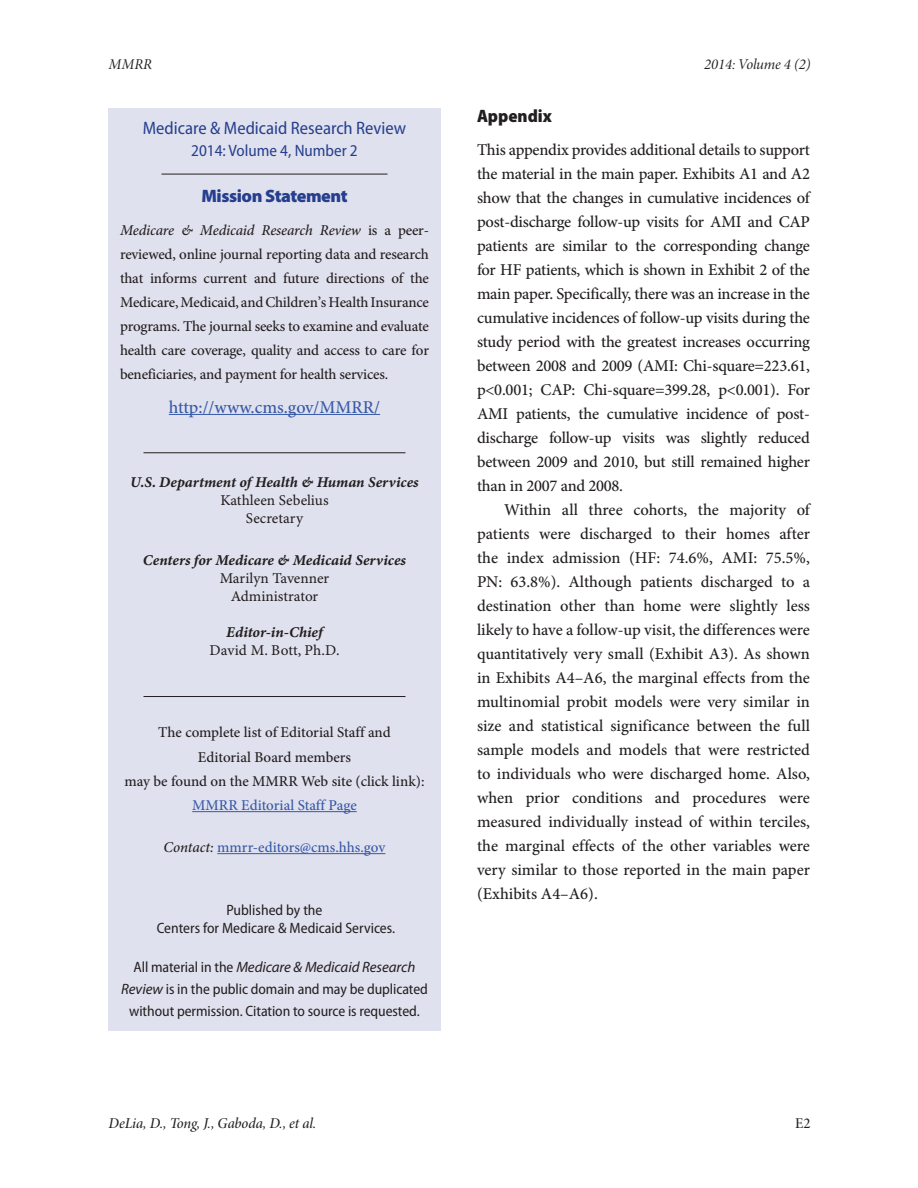
<style>
.page{position:relative;width:918px;height:1188px;background:#fff}
.page>*{position:absolute;margin:0;border:0;box-sizing:border-box;transform-origin:0 0}
.MMRR{font:semi-condensed 18px "Myriad Pro";color:#253f8e}
.t1{font:500 18px "Minion Pro";letter-spacing:-.005em;color:#3759a7}
.Mast_Banner_Section{font:900 18px "Myriad Pro";letter-spacing:-.025em;color:#253f8e}
.Head_2{font:900 semi-condensed 18px "Myriad Pro";color:#231f20}
.Body_Txt_Indent{font:500 16.5px/24px "Minion Pro";color:#231f20;text-align:justify}
.Body_Txt_Without{font:500 16.5px/24px "Minion Pro";letter-spacing:-.015em;color:#231f20;text-align:justify}
.MMRR_Cont{font:semi-condensed 16.5px "Myriad Pro";color:#253f8e}
.Mast_Banner_Text{font:500 15px/24px "Minion Pro";letter-spacing:-.01em;color:#231f20;text-align:justify}
.t2{font:semi-condensed 15px/18px "Myriad Pro";letter-spacing:-.005em;color:#231f20;text-align:center}
.t3{font:15px "Minion Pro Bold It Capt";color:#231f20}
.t4{font:15px/18px "Minion Pro Capt";color:#231f20;text-align:center}
.t5{font:500 15px "Minion Pro";color:#3759a7}
.t6{font:italic 15px "Myriad Pro";letter-spacing:-.005em;color:#231f20}
.L_Header_Volume{font:15px "Minion Pro Medium It Subh";letter-spacing:-.005em;color:#231f20}
.L_Header_Volume-2{font:15px "Minion Pro It Subh";letter-spacing:-.01em;color:#231f20}
.L_Header{font:15px "Minion Pro It Subh";color:#231f20}
.Folio{font:15px "Minion Pro Medium Subh";color:#231f20}
.s1{font-style:italic}
.s2{font-style:italic;color:#231f20}
.s3{font-style:normal;font-stretch:semi-condensed}
.s4{font-style:italic;font-stretch:normal}
</style>
<div class="page">
<div style="left:108px;top:108px;width:333px;height:922px;background:#e0e1ee"></div>
<hr style="left:169px;top:414px;width:211px;height:1px;background:#3759a7">
<hr style="left:192px;top:811px;width:165px;height:1px;background:#3759a7">
<hr style="left:217px;top:853px;width:168px;height:1px;background:#3759a7">
<hr style="left:161px;top:174px;width:227px;height:1px;background:#231f20">
<hr style="left:143px;top:452px;width:263px;height:1px;background:#231f20">
<hr style="left:143px;top:696px;width:263px;height:1px;background:#231f20">
<p class="L_Header" style="left:109px;top:55px;width:45px">MMRR</p>
<p class="L_Header_Volume-2" style="left:704px;top:55px;width:108px">2014: Volume 4 (2)</p>
<p class="MMRR" style="left:143px;top:118px;width:265px">Medicare &amp; Medicaid Research Review</p>
<p class="MMRR_Cont" style="left:191px;top:141px;width:168px">2014: Volume 4, Number 2</p>
<p class="Mast_Banner_Section" style="left:201px;top:186px;width:148px">Mission Statement</p>
<p class="Mast_Banner_Text" style="left:120px;top:218px;width:311px"><span class="s1">Medicare &amp; Medicaid Research Review</span> is a peer&shy;reviewed, online journal reporting data and research that informs current and future directions of the Medicare, Medicaid, and Children’s Health Insurance programs. The journal seeks to examine and evaluate health care coverage, quality and access to care for beneficiaries, and payment for health services.</p>
<p class="t1" style="left:169px;top:395px;width:213px">http://www.cms.gov/MMRR/</p>
<p class="t3" style="left:130px;top:473px;width:290px">U.S. Department of Health &amp; Human Services</p>
<p class="t4" style="left:220px;top:492px;width:110px">Kathleen Sebelius<br>Secretary</p>
<p class="t3" style="left:143px;top:551px;width:265px">Centers for Medicare &amp; Medicaid Services</p>
<p class="t4" style="left:220px;top:570px;width:111px">Marilyn Tavenner</p>
<p class="t4" style="left:231px;top:588px;width:89px">Administrator</p>
<p class="t3" style="left:226px;top:623px;width:98px">Editor-in-Chief</p>
<p class="t4" style="left:209px;top:642px;width:132px">David M. Bott, Ph.D.</p>
<p class="Mast_Banner_Text" style="left:158px;top:720px;width:234px">The complete list of Editorial Staff and</p>
<p class="Mast_Banner_Text" style="left:124px;top:745px;width:302px;text-align:center">Editorial Board members<br>may be found on the MMRR Web site (click link):</p>
<p class="t5" style="left:192px;top:795px;width:166px">MMRR Editorial Staff Page</p>
<p class="t5" style="left:164px;top:837px;width:223px"><span class="s2">Contact:</span> mmrr-editors@cms.hhs.gov</p>
<p class="t2" style="left:157px;top:901px;width:240px">Published by the<br>Centers for Medicare &amp; Medicaid Services.</p>
<p class="t6" style="left:133px;top:959px;width:284px"><span class="s3">All material in the</span> Medicare &amp; Medicaid Research</p>
<p class="t2" style="left:121px;top:979px;width:308px;line-height:21.6px"><span class="s4">Review</span> is in the public domain and may be duplicated without permission. Citation to source is requested.</p>
<p class="Head_2" style="left:477px;top:105px;width:76px">Appendix</p>
<p class="Body_Txt_Without" style="left:477px;top:137px;width:335px">This appendix provides additional details to support the material in the main paper. Exhibits A1 and A2 show that the changes in cumulative incidences of post-discharge follow-up visits for AMI and CAP patients are similar to the corresponding change for HF patients, which is shown in Exhibit 2 of the main paper. Specifically, there was an increase in the cumulative incidences of follow-up visits during the study period with the greatest increases occurring between 2008 and 2009 (AMI: Chi-square=223.61, p&lt;0.001; CAP: Chi-square=399.28, p&lt;0.001). For AMI patients, the cumulative incidence of post&shy;discharge follow-up visits was slightly reduced between 2009 and 2010, but still remained higher than in 2007 and 2008.</p>
<p class="Body_Txt_Indent" style="left:477px;top:497px;width:335px;text-indent:27px">Within all three cohorts, the majority of patients were discharged to their homes after the index admission (HF: 74.6%, AMI: 75.5%, PN: 63.8%). Although patients discharged to a destination other than home were slightly less likely to have a follow-up visit, the differences were quantitatively very small (Exhibit A3). As shown in Exhibits A4–A6, the marginal effects from the multinomial probit models were very similar in size and statistical significance between the full sample models and models that were restricted to individuals who were discharged home. Also, when prior conditions and procedures were measured individually instead of within terciles, the marginal effects of the other variables were very similar to those reported in the main paper (Exhibits A4–A6).</p>
<p class="L_Header_Volume" style="left:109px;top:1115px;width:209px">DeLia, D., Tong, J., Gaboda, D., et al.</p>
<p class="Folio" style="left:795px;top:1115px;width:17px">E2</p>
</div>
